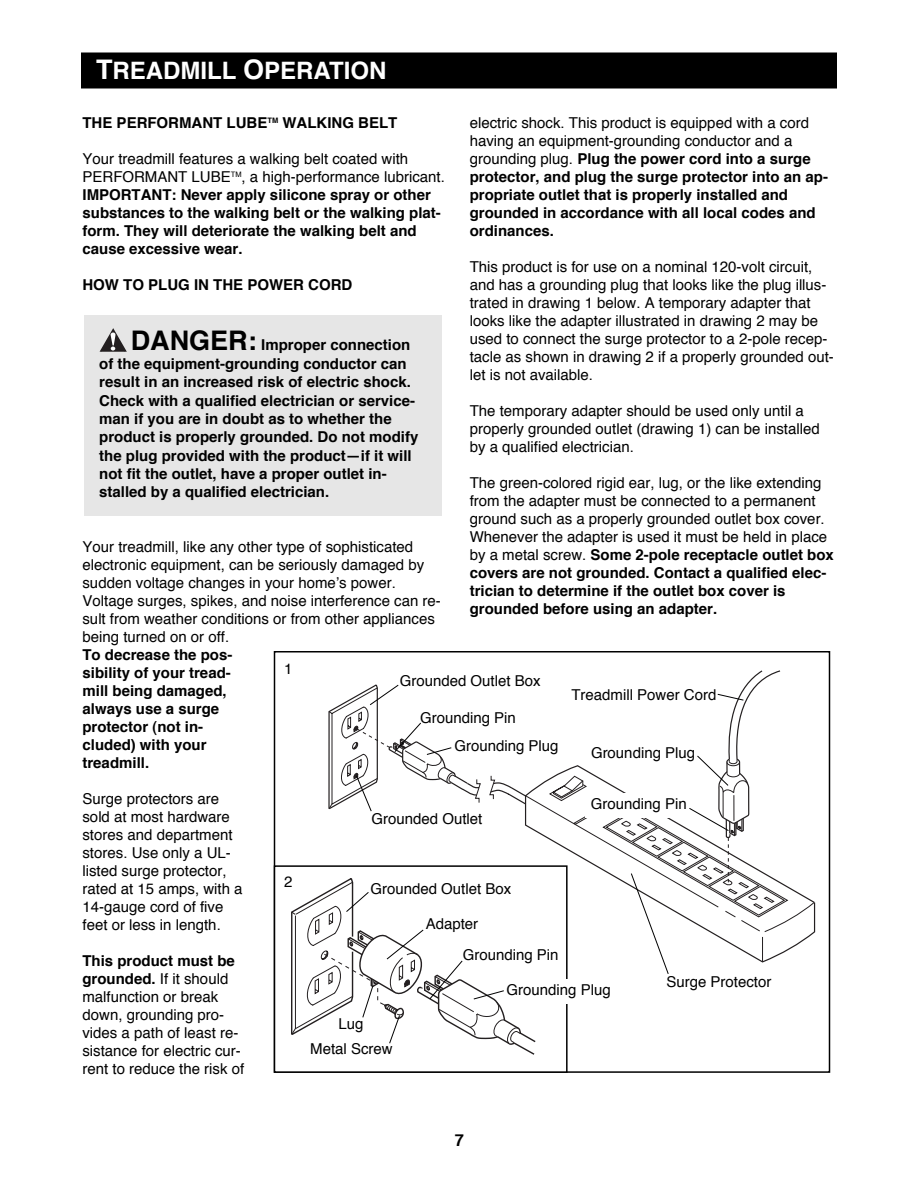
<style>
.page{position:relative;width:918px;height:1188px;background:#fff}
.page>*{position:absolute;margin:0;border:0;box-sizing:border-box;transform-origin:0 0}
.t1{font:700 24px "Helvetica";color:#fff}
.t2{font:700 16.5px "Helvetica";color:#000}
.t3{font:15px/18px "Helvetica";color:#000}
.t4{font:700 15px/18px "Helvetica";color:#000}
.s1{font-size:27px}
.s2{font-weight:400}
.s3{font-weight:700}
</style>
<div class="page">
<div style="left:81px;top:52px;width:756px;height:36px;background:#000"></div>
<div style="left:84px;top:316px;width:358px;height:200px;background:#e6e6e6"></div>
<div style="left:274px;top:865px;width:294px;height:208px;border:2px solid #000"></div>
<svg style="left:290px;top:670px;width:526px;height:386px"></svg>
<svg style="left:99px;top:328px;width:28px;height:24px"></svg>
<h1 class="t1" style="left:96px;top:62px;width:292px"><span class="s1">T</span>READMILL <span class="s1">O</span>PERATION</h1>
<p class="t4" style="left:82px;top:115px;width:316px">THE PERFORMANT LUBE<sup>TM</sup> WALKING BELT</p>
<p class="t4" style="left:82px;top:151px;width:364px"><span class="s2">Your treadmill features a walking belt coated with PERFORMANT LUBE</span><sup>TM</sup><span class="s2">, a high-performance lubricant.<br></span>IMPORTANT: Never apply silicone spray or other substances to the walking belt or the walking plat&shy;form. They will deteriorate the walking belt and cause excessive wear.</p>
<p class="t4" style="left:83px;top:277px;width:271px">HOW TO PLUG IN THE POWER CORD</p>
<p class="t4" style="left:470px;top:115px;width:360px"><span class="s2">electric shock. This product is equipped with a cord having an equipment-grounding conductor and a grounding plug.</span> Plug the power cord into a surge protector, and plug the surge protector into an ap&shy;propriate outlet that is properly installed and grounded in accordance with all local codes and ordinances.</p>
<p class="t3" style="left:470px;top:259px;width:366px">This product is for use on a nominal 120-volt circuit, and has a grounding plug that looks like the plug illus&shy;trated in drawing 1 below. A temporary adapter that looks like the adapter illustrated in drawing 2 may be used to connect the surge protector to a 2-pole recep&shy;tacle as shown in drawing 2 if a properly grounded out&shy;let is not available.</p>
<p class="t3" style="left:470px;top:403px;width:352px">The temporary adapter should be used only until a properly grounded outlet (drawing 1) can be installed by a qualified electrician.</p>
<p class="t3" style="left:470px;top:475px;width:366px">The green-colored rigid ear, lug, or the like extending from the adapter must be connected to a permanent ground such as a properly grounded outlet box cover.<br>Whenever the adapter is used it must be held in place by a metal screw. <span class="s3">Some 2-pole receptacle outlet box covers are not grounded. Contact a qualified elec&shy;trician to determine if the outlet box cover is grounded before using an adapter.</span></p>
<p class="t4" style="left:99px;top:337px;width:321px;text-indent:32px"><span class="s1">DANGER:</span> Improper connection of the equipment-grounding conductor can result in an increased risk of electric shock.<br>Check with a qualified electrician or service&shy;man if you are in doubt as to whether the product is properly grounded. Do not modify the plug provided with the product—if it will not fit the outlet, have a proper outlet in&shy;stalled by a qualified electrician.</p>
<p class="t3" style="left:83px;top:539px;width:360px">Your treadmill, like any other type of sophisticated electronic equipment, can be seriously damaged by sudden voltage changes in your home’s power.<br>Voltage surges, spikes, and noise interference can re&shy;sult from weather conditions or from other appliances being turned on or off.</p>
<p class="t4" style="left:83px;top:647px;width:151px">To decrease the pos&shy;sibility of your tread&shy;mill being damaged, always use a surge protector (not in&shy;cluded) with your treadmill.</p>
<p class="t3" style="left:83px;top:791px;width:162px">Surge protectors are sold at most hardware stores and department stores. Use only a UL&shy;listed surge protector, rated at 15 amps, with a<br>14-gauge cord of five feet or less in length.</p>
<p class="t3" style="left:83px;top:953px;width:163px"><span class="s3">This product must be grounded.</span> If it should malfunction or break down, grounding pro&shy;vides a path of least re&shy;sistance for electric cur&shy;rent to reduce the risk of</p>
<p class="t3" style="left:284px;top:661px;width:10px">1</p>
<p class="t3" style="left:400px;top:673px;width:142px">Grounded Outlet Box</p>
<p class="t3" style="left:571px;top:687px;width:146px">Treadmill Power Cord</p>
<p class="t3" style="left:420px;top:710px;width:97px">Grounding Pin</p>
<p class="t3" style="left:454px;top:739px;width:106px">Grounding Plug</p>
<p class="t3" style="left:591px;top:745px;width:106px">Grounding Plug</p>
<p class="t3" style="left:591px;top:797px;width:97px">Grounding Pin</p>
<p class="t3" style="left:372px;top:811px;width:112px">Grounded Outlet</p>
<p class="t3" style="left:284px;top:874px;width:10px">2</p>
<p class="t3" style="left:370px;top:882px;width:142px">Grounded Outlet Box</p>
<p class="t3" style="left:426px;top:917px;width:54px">Adapter</p>
<p class="t3" style="left:463px;top:947px;width:97px">Grounding Pin</p>
<p class="t3" style="left:666px;top:974px;width:107px">Surge Protector</p>
<p class="t3" style="left:507px;top:982px;width:106px">Grounding Plug</p>
<p class="t3" style="left:310px;top:1012px;width:84px;line-height:25px;text-align:center">Lug<br>Metal Screw</p>
<p class="t2" style="left:455px;top:1134px;width:11px">7</p>
</div>
